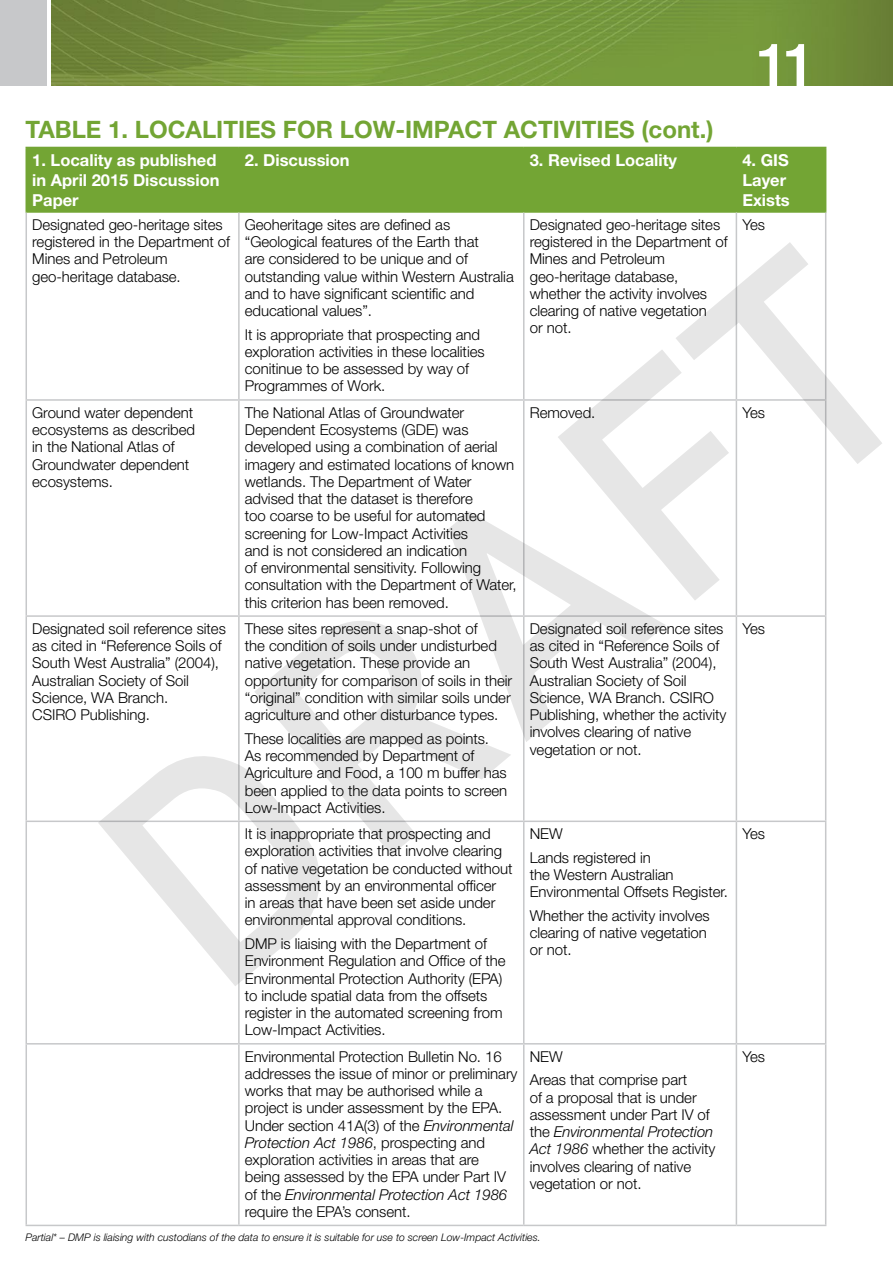
<style>
.page{position:relative;width:893px;height:1263px;background:#fff}
.page>*{position:absolute;margin:0;border:0;box-sizing:border-box;transform-origin:0 0}
.t1{font:700 300px "DIN Alternate";color:#000}
.t2{font:500 60px "Helvetica Neue";color:#fff}
.title_green{font:700 24px "Helvetica Neue";color:#73a534}
.table_Header_Row{font:700 16.5px/19.8px "Helvetica Neue";color:#fff}
.table_Body{font:300 15px/17.2px "Helvetica Neue";letter-spacing:-.005em;color:#000}
.footnote{font:italic 300 10.5px "Helvetica Neue";color:#000}
.s1{font-style:italic}
</style>
<div class="page">
<div style="left:0;top:0;width:47px;height:85px;background:#c7c8ca"></div>
<img style="left:51px;top:0;width:842px;height:85px">
<div style="left:27px;top:148px;width:798px;height:63px;background:#73a534"></div>
<hr style="left:26px;top:147px;width:213px;height:1px;background:#73a534">
<hr style="left:26px;top:148px;width:1px;height:63px;background:#73a534">
<hr style="left:239px;top:147px;width:285px;height:1px;background:#73a534">
<hr style="left:238px;top:148px;width:2px;height:63px;background:#73a534">
<hr style="left:524px;top:147px;width:212px;height:1px;background:#73a534">
<hr style="left:523px;top:148px;width:1px;height:63px;background:#73a534">
<hr style="left:736px;top:147px;width:90px;height:1px;background:#73a534">
<hr style="left:736px;top:148px;width:1px;height:63px;background:#73a534">
<hr style="left:825px;top:148px;width:1px;height:63px;background:#73a534">
<hr style="left:26px;top:211px;width:213px;height:2px;background:#73a534">
<hr style="left:239px;top:211px;width:285px;height:2px;background:#73a534">
<hr style="left:524px;top:211px;width:212px;height:2px;background:#73a534">
<hr style="left:736px;top:211px;width:90px;height:2px;background:#73a534">
<hr style="left:26px;top:213px;width:1px;height:186px;background:#c7c8ca">
<hr style="left:825px;top:213px;width:1px;height:186px;background:#c7c8ca">
<hr style="left:26px;top:399px;width:213px;height:2px;background:#c7c8ca">
<hr style="left:26px;top:401px;width:1px;height:214px;background:#c7c8ca">
<hr style="left:239px;top:399px;width:285px;height:2px;background:#c7c8ca">
<hr style="left:524px;top:399px;width:212px;height:2px;background:#c7c8ca">
<hr style="left:736px;top:399px;width:90px;height:2px;background:#c7c8ca">
<hr style="left:825px;top:401px;width:1px;height:214px;background:#c7c8ca">
<hr style="left:26px;top:615px;width:213px;height:2px;background:#c7c8ca">
<hr style="left:26px;top:617px;width:1px;height:203px;background:#c7c8ca">
<hr style="left:239px;top:615px;width:285px;height:2px;background:#c7c8ca">
<hr style="left:524px;top:615px;width:212px;height:2px;background:#c7c8ca">
<hr style="left:736px;top:615px;width:90px;height:2px;background:#c7c8ca">
<hr style="left:825px;top:617px;width:1px;height:203px;background:#c7c8ca">
<hr style="left:26px;top:820px;width:213px;height:2px;background:#c7c8ca">
<hr style="left:26px;top:822px;width:1px;height:221px;background:#c7c8ca">
<hr style="left:239px;top:820px;width:285px;height:2px;background:#c7c8ca">
<hr style="left:524px;top:820px;width:212px;height:2px;background:#c7c8ca">
<hr style="left:736px;top:820px;width:90px;height:2px;background:#c7c8ca">
<hr style="left:825px;top:822px;width:1px;height:221px;background:#c7c8ca">
<hr style="left:26px;top:1043px;width:213px;height:1px;background:#c7c8ca">
<hr style="left:26px;top:1044px;width:1px;height:181px;background:#c7c8ca">
<hr style="left:239px;top:1043px;width:285px;height:1px;background:#c7c8ca">
<hr style="left:524px;top:1043px;width:212px;height:1px;background:#c7c8ca">
<hr style="left:736px;top:1043px;width:90px;height:1px;background:#c7c8ca">
<hr style="left:825px;top:1044px;width:1px;height:181px;background:#c7c8ca">
<hr style="left:26px;top:1225px;width:213px;height:1px;background:#c7c8ca">
<hr style="left:239px;top:1225px;width:285px;height:1px;background:#c7c8ca">
<hr style="left:524px;top:1225px;width:212px;height:1px;background:#c7c8ca">
<hr style="left:736px;top:1225px;width:90px;height:1px;background:#c7c8ca">
<hr style="left:238px;top:213px;width:2px;height:186px;background:#c7c8ca">
<hr style="left:523px;top:213px;width:1px;height:186px;background:#c7c8ca">
<hr style="left:736px;top:213px;width:1px;height:186px;background:#c7c8ca">
<hr style="left:238px;top:401px;width:2px;height:214px;background:#c7c8ca">
<hr style="left:523px;top:401px;width:1px;height:214px;background:#c7c8ca">
<hr style="left:736px;top:401px;width:1px;height:214px;background:#c7c8ca">
<hr style="left:238px;top:617px;width:2px;height:203px;background:#c7c8ca">
<hr style="left:523px;top:617px;width:1px;height:203px;background:#c7c8ca">
<hr style="left:736px;top:617px;width:1px;height:203px;background:#c7c8ca">
<hr style="left:238px;top:822px;width:2px;height:221px;background:#c7c8ca">
<hr style="left:523px;top:822px;width:1px;height:221px;background:#c7c8ca">
<hr style="left:736px;top:822px;width:1px;height:221px;background:#c7c8ca">
<hr style="left:238px;top:1044px;width:2px;height:181px;background:#c7c8ca">
<hr style="left:523px;top:1044px;width:1px;height:181px;background:#c7c8ca">
<hr style="left:736px;top:1044px;width:1px;height:181px;background:#c7c8ca">
<p class="title_green" style="left:26px;top:114px;width:689px">TABLE 1. LOCALITIES FOR LOW-IMPACT ACTIVITIES (cont.)</p>
<h2 class="t2" style="left:756px;top:29px;width:62px">11</h2>
<p class="table_Header_Row" style="left:32px;top:150px;width:189px">1. Locality as published in April 2015 Discussion<br>Paper</p>
<p class="table_Header_Row" style="left:245px;top:150px;width:106px">2. Discussion</p>
<p class="table_Header_Row" style="left:530px;top:150px;width:149px">3. Revised Locality</p>
<p class="table_Header_Row" style="left:742px;top:150px;width:49px">4. GIS<br>Layer<br>Exists</p>
<p class="table_Body" style="left:32px;top:215px;width:199px">Designated geo-heritage sites registered in the Department of<br>Mines and Petroleum geo-heritage database.</p>
<p class="table_Body" style="left:245px;top:215px;width:270px">Geoheritage sites are defined as “Geological features of the Earth that<br>are considered to be unique and of outstanding value within Western Australia and to have significant scientific and educational values”.</p>
<p class="table_Body" style="left:245px;top:325px;width:241px">It is appropriate that prospecting and exploration activities in these localities conitinue to be assessed by way of Programmes of Work.</p>
<p class="table_Body" style="left:530px;top:215px;width:199px">Designated geo-heritage sites registered in the Department of<br>Mines and Petroleum geo-heritage database, whether the activity involves clearing of native vegetation<br>or not.</p>
<p class="table_Body" style="left:742px;top:215px;width:24px">Yes</p>
<h1 class="t1" style="left:3px;top:745px;width:928px;rotate:-40deg">DRAFT</h1>
<p class="table_Body" style="left:32px;top:403px;width:164px">Ground water dependent ecosystems as described in the National Atlas of<br>Groundwater dependent ecosystems.</p>
<p class="table_Body" style="left:245px;top:403px;width:273px">The National Atlas of Groundwater Dependent Ecosystems (GDE) was developed using a combination of aerial imagery and estimated locations of known wetlands. The Department of Water advised that the dataset is therefore<br>too coarse to be useful for automated screening for Low-Impact Activities<br>and is not considered an indication<br>of environmental sensitivity. Following consultation with the Department of Water, this criterion has been removed.</p>
<p class="table_Body" style="left:530px;top:403px;width:67px">Removed.</p>
<p class="table_Body" style="left:742px;top:403px;width:24px">Yes</p>
<p class="table_Body" style="left:32px;top:620px;width:195px">Designated soil reference sites as cited in “Reference Soils of<br>South West Australia” (2004),<br>Australian Society of Soil<br>Science, WA Branch.<br>CSIRO Publishing.</p>
<p class="table_Body" style="left:245px;top:620px;width:269px">These sites represent a snap-shot of<br>the condition of soils under undisturbed native vegetation. These provide an opportunity for comparison of soils in their “original” condition with similar soils under agriculture and other disturbance types.</p>
<p class="table_Body" style="left:245px;top:729px;width:264px">These localities are mapped as points.<br>As recommended by Department of Agriculture and Food, a 100 m buffer has been applied to the data points to screen Low-Impact Activities.</p>
<p class="table_Body" style="left:530px;top:620px;width:198px">Designated soil reference sites as cited in “Reference Soils of<br>South West Australia” (2004),<br>Australian Society of Soil<br>Science, WA Branch. CSIRO<br>Publishing, whether the activity involves clearing of native vegetation or not.</p>
<p class="table_Body" style="left:742px;top:620px;width:24px">Yes</p>
<p class="table_Body" style="left:245px;top:825px;width:269px">It is inappropriate that prospecting and exploration activities that involve clearing of native vegetation be conducted without assessment by an environmental officer<br>in areas that have been set aside under environmental approval conditions.</p>
<p class="table_Body" style="left:245px;top:935px;width:262px">DMP is liaising with the Department of Environment Regulation and Office of the Environmental Protection Authority (EPA) to include spatial data from the offsets register in the automated screening from Low-Impact Activities.</p>
<p class="table_Body" style="left:530px;top:825px;width:34px">NEW</p>
<p class="table_Body" style="left:530px;top:848px;width:200px">Lands registered in<br>the Western Australian<br>Environmental Offsets Register.</p>
<p class="table_Body" style="left:530px;top:907px;width:181px">Whether the activity involves clearing of native vegetation or not.</p>
<p class="table_Body" style="left:742px;top:825px;width:24px">Yes</p>
<p class="table_Body" style="left:245px;top:1047px;width:274px">Environmental Protection Bulletin No. 16 addresses the issue of minor or preliminary works that may be authorised while a project is under assessment by the EPA.<br>Under section 41A(3) of the <span class="s1">Environmental Protection Act 1986</span>, prospecting and exploration activities in areas that are being assessed by the EPA under Part IV of the <span class="s1">Environmental Protection Act 1986 </span>require the EPA’s consent.</p>
<p class="table_Body" style="left:530px;top:1047px;width:34px">NEW</p>
<p class="table_Body" style="left:530px;top:1071px;width:187px">Areas that comprise part<br>of a proposal that is under assessment under Part IV of the <span class="s1">Environmental Protection<br>Act 1986</span> whether the activity involves clearing of native vegetation or not.</p>
<p class="footnote" style="left:26px;top:1230px;width:517px">Partial* – DMP is liaising with custodians of the data to ensure it is suitable for use to screen Low-Impact Activities.</p>
<p class="table_Body" style="left:742px;top:1047px;width:24px">Yes</p>
</div>
